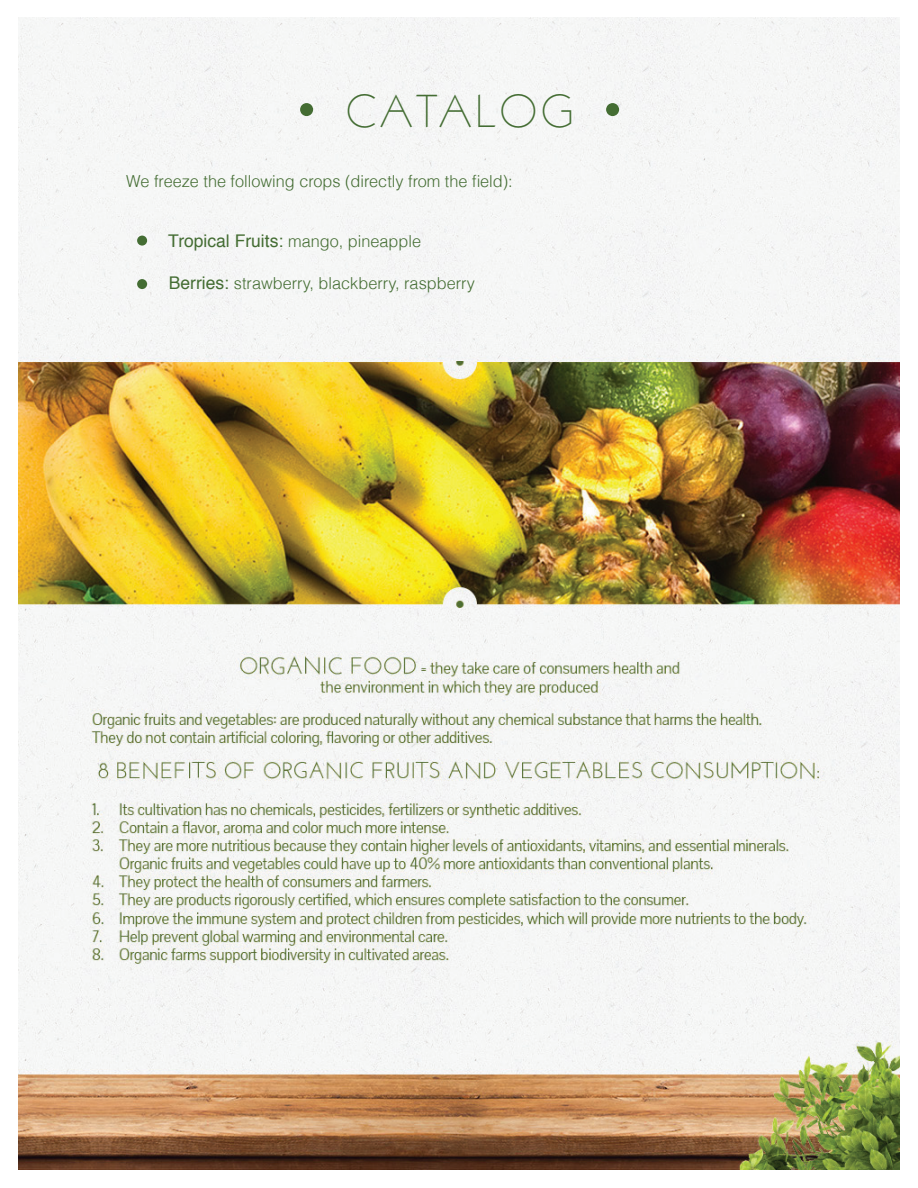
<style>
.page{position:relative;width:918px;height:1188px;background:#fff}
.page>*{position:absolute;margin:0;border:0;box-sizing:border-box;transform-origin:0 0}
.t1{font:300 44.7px "Kabel LT Std";letter-spacing:.085em;color:#446d33}
.t2{font:17.55px "Helvetica";color:#446d33}
.t3{font:300 16.5px "Helvetica";color:#446d33}
.s1{font-weight:300;font-size:16.5px}
.s2{font-weight:400;font-size:17.55px}
</style>
<div class="page">
<img style="left:18px;top:18px;width:882px;height:1152px">
<div style="left:680px;top:21px;width:219px;height:340px;background:#f5f6f6"></div>
<div style="left:20px;top:21px;width:660px;height:340px;background:#f5f6f6"></div>
<div style="left:137px;top:236px;width:10px;height:10px;background:#446d33;border-radius:50%"></div>
<div style="left:137px;top:279px;width:10px;height:10px;background:#446d33;border-radius:50%"></div>
<div style="left:300px;top:103px;width:13px;height:13px;background:#446d33;border-radius:50%"></div>
<div style="left:606px;top:103px;width:13px;height:13px;background:#446d33;border-radius:50%"></div>
<h1 class="t1" style="left:346px;top:87px;width:230px">CATALOG</h1>
<p class="t3" style="left:126px;top:175px;width:388px">We freeze the following crops (directly from the field):</p>
<p class="t2" style="left:168px;top:233px;width:254px">Tropical Fruits: <span class="s1">mango, pineapple</span></p>
<p class="t3" style="left:169px;top:277px;width:308px"><span class="s2">Berries:</span> strawberry, blackberry, raspberry</p>
</div>
